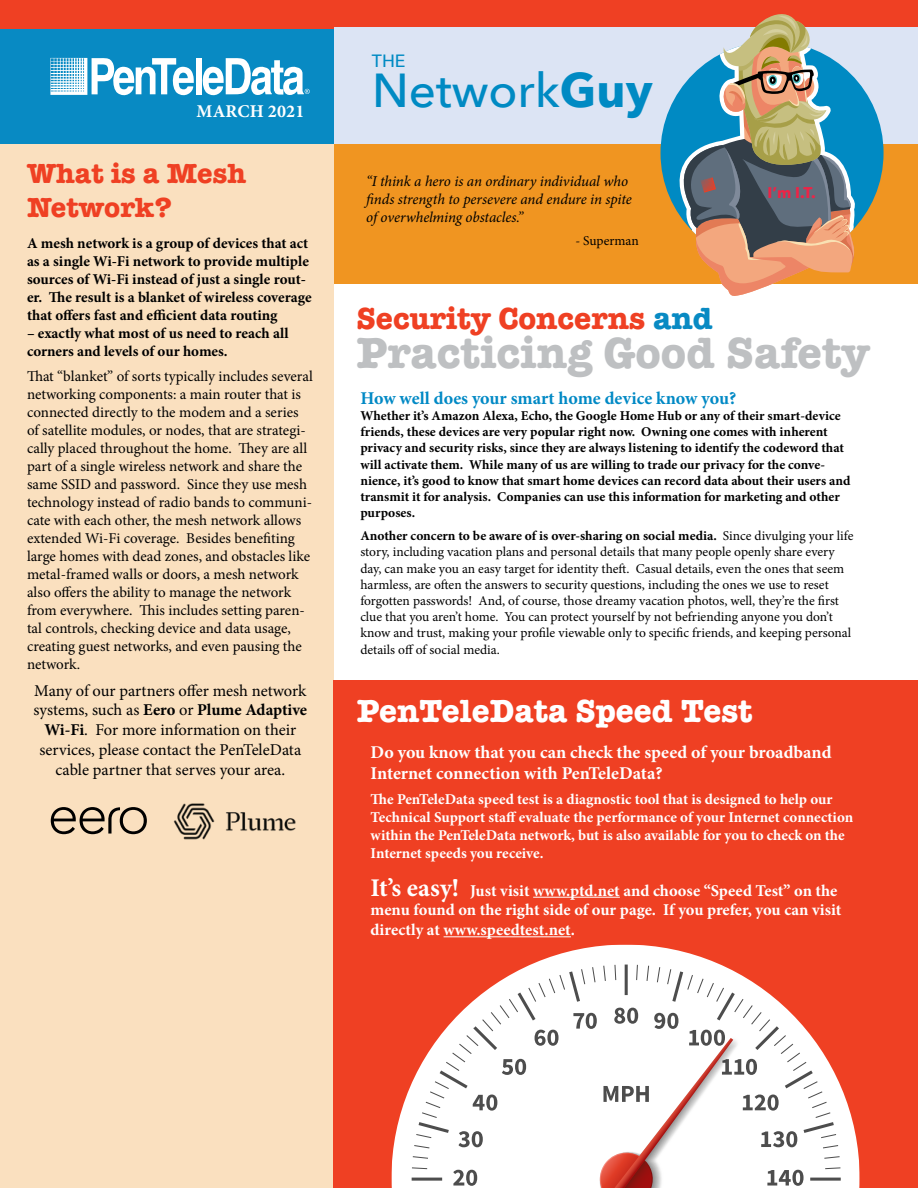
<style>
.page{position:relative;width:918px;height:1188px;background:#fff}
.page>*{position:absolute;margin:0;border:0;box-sizing:border-box;transform-origin:0 0}
.t1{font:500 47.55px "Avenir Next";color:#008ac3}
.t2{font:700 45px "American Typewriter";color:#bec0c2}
.t3{font:700 33px "American Typewriter";color:#fff}
.t4{font:700 31.5px "American Typewriter";color:#ef4023}
.t5{font:700 28.5px/34.2px "American Typewriter";color:#ef4023}
.t6{font:700 18px/21.6px "Minion Pro";color:#fff}
.t7{font:700 18px "Minion Pro";color:#0089c5}
.t8{font:500 17.7px "Avenir Next";color:#008ac3}
.t9{font:16.5px/19.8px "Minion Pro";color:#000;text-align:center}
.t10{font:700 16.5px/19.8px "Minion Pro";color:#fff}
.t11{font:700 15.45px "Avenir Next";color:#ee2346}
.t12{font:15px/18px "Minion Pro";color:#000}
.t13{font:700 15px/18px "Minion Pro";color:#000}
.t14{font:700 15px/18px "Minion Pro";color:#fff}
.t15{font:italic 15px/18px "Minion Pro";letter-spacing:-.01em;color:#000}
.t16{font:13.5px/16.2px "Minion Pro";letter-spacing:-.005em;color:#000}
.t17{font:700 13.5px/16.2px "Minion Pro";color:#000}
.s1{font-weight:700}
.s2{color:#088ac3}
.s3{font-size:25.5px}
</style>
<div class="page">
<div style="left:334px;top:144px;width:583px;height:140px;background:#f09521"></div>
<div style="left:0;top:0;width:334px;height:1188px;background:#fae0bf"></div>
<div style="left:1px;top:0;width:917px;height:144px;background:#088ac3"></div>
<div style="left:196px;top:58px;width:5px;height:36px;background:#fff"></div>
<svg style="left:50px;top:58px;width:144px;height:37px"></svg>
<svg style="left:200px;top:58px;width:110px;height:37px"></svg>
<div style="left:0;top:0;width:918px;height:29px;background:#ef4023"></div>
<div style="left:334px;top:28px;width:583px;height:116px;background:#dce4f4"></div>
<div style="left:661px;top:41px;width:223px;height:223px;background:#008ac3;border-radius:50%"></div>
<svg style="left:671px;top:14px;width:186px;height:282px"></svg>
<svg style="left:51px;top:807px;width:96px;height:27px"></svg>
<img style="left:173px;top:803px;width:123px;height:37px">
<div style="left:334px;top:680px;width:584px;height:508px;background:#ef4023"></div>
<hr style="left:533px;top:897px;width:87px;height:1px;background:#fff">
<hr style="left:444px;top:936px;width:127px;height:1px;background:#fff">
<svg style="left:391px;top:945px;width:469px;height:243px"></svg>
<svg style="left:412px;top:965px;width:429px;height:223px"></svg>
<p class="t6" style="left:197px;top:100px;width:109px">MARCH 2021</p>
<h3 class="t5" style="left:27px;top:155px;width:221px">What is a Mesh<br>Network?</h3>
<p class="t13" style="left:27px;top:234px;width:286px">A mesh network is a group of devices that act as a single Wi-Fi network to provide multiple sources of Wi-Fi instead of just a single rout&shy;er. The result is a blanket of wireless coverage that offers fast and efficient data routing</p>
<p class="t13" style="left:27px;top:324px;width:263px">– exactly what most of us need to reach all corners and levels of our homes.</p>
<p class="t12" style="left:27px;top:367px;width:287px">That “blanket” of sorts typically includes several networking components: a main router that is connected directly to the modem and a series of satellite modules, or nodes, that are strategi&shy;cally placed throughout the home. They are all part of a single wireless network and share the same SSID and password. Since they use mesh technology instead of radio bands to communi&shy;cate with each other, the mesh network allows extended Wi-Fi coverage. Besides benefiting large homes with dead zones, and obstacles like metal-framed walls or doors, a mesh network also offers the ability to manage the network from everywhere. This includes setting paren&shy;tal controls, checking device and data usage, creating guest networks, and even pausing the network.</p>
<p class="t9" style="left:34px;top:680px;width:275px">Many of our partners offer mesh network systems, such as <span class="s1">Eero</span> or <span class="s1">Plume Adaptive Wi-Fi</span>. For more information on their services, please contact the PenTeleData cable partner that serves your area.</p>
<p class="t8" style="left:372px;top:46px;width:35px">THE</p>
<h1 class="t1" style="left:372px;top:50px;width:282px">Network<span class="s1">Guy</span></h1>
<p class="t15" style="left:366px;top:173px;width:267px">“I think a hero is an ordinary individual who finds strength to persevere and endure in spite of overwhelming obstacles.”</p>
<p class="t16" style="left:575px;top:233px;width:65px">- Superman</p>
<p class="t11" style="left:768px;top:179px;width:50px">I’m I.T.</p>
<h3 class="t4" style="left:356px;top:291px;width:358px">Security Concerns <span class="s2">and</span></h3>
<h2 class="t2" style="left:356px;top:314px;width:515px">Practicing Good Safety</h2>
<p class="t7" style="left:360px;top:385px;width:377px">How well does your smart home device know you?</p>
<p class="t17" style="left:360px;top:407px;width:492px">Whether it’s Amazon Alexa, Echo, the Google Home Hub or any of their smart-device friends, these devices are very popular right now. Owning one comes with inherent privacy and security risks, since they are always listening to identify the codeword that will activate them. While many of us are willing to trade our privacy for the conve&shy;nience, it’s good to know that smart home devices can record data about their users and transmit it for analysis. Companies can use this information for marketing and other purposes.</p>
<p class="t16" style="left:360px;top:528px;width:495px"><span class="s1">Another concern to be aware of is over-sharing on social media.</span> Since divulging your life story, including vacation plans and personal details that many people openly share every day, can make you an easy target for identity theft. Casual details, even the ones that seem harmless, are often the answers to security questions, including the ones we use to reset forgotten passwords! And, of course, those dreamy vacation photos, well, they’re the first clue that you aren’t home. You can protect yourself by not befriending anyone you don’t know and trust, making your profile viewable only to specific friends, and keeping personal details off of social media.</p>
<h3 class="t3" style="left:357px;top:683px;width:397px">PenTeleData Speed Test</h3>
<p class="t6" style="left:371px;top:741px;width:462px">Do you know that you can check the speed of your broadband<br>Internet connection with PenTeleData?</p>
<p class="t14" style="left:371px;top:790px;width:484px">The PenTeleData speed test is a diagnostic tool that is designed to help our Technical Support staff evaluate the performance of your Internet connection within the PenTeleData network, but is also available for you to check on the Internet speeds you receive.</p>
<p class="t10" style="left:371px;top:880px;width:472px"><span class="s3">It’s easy!</span> Just visit www.ptd.net and choose “Speed Test” on the menu found on the right side of our page. If you prefer, you can visit directly at www.speedtest.net.</p>
</div>
